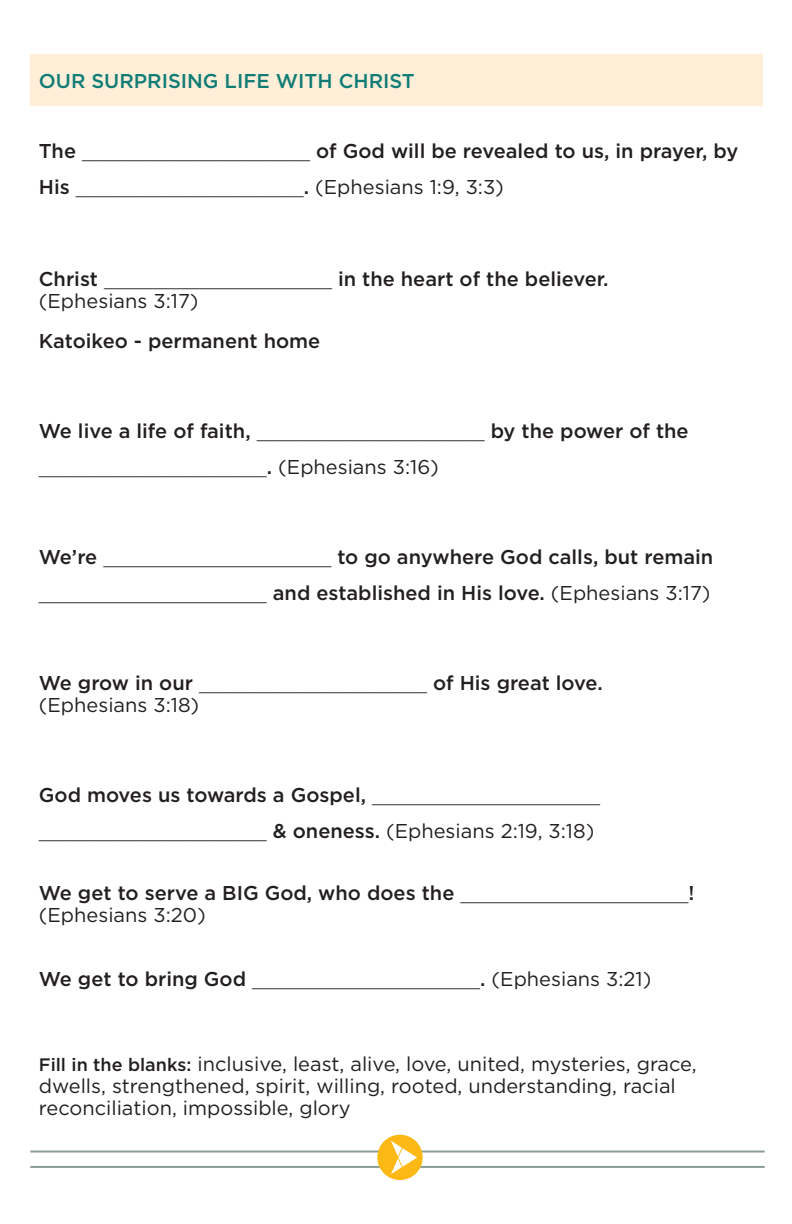
<style>
.page{position:relative;width:792px;height:1224px;background:#fff}
.page>*{position:absolute;margin:0;border:0;box-sizing:border-box;transform-origin:0 0}
.Body{font:500 20px/36px "Gotham";color:#231f20}
.Body-2{font:20px/22px "Gotham";color:#231f20}
.Body-3{font:300 20px "Gotham";color:#231f20}
.Body-4{font:500 20px "Gotham";color:#0f7c76}
.s1{font-weight:300}
.s2{font-weight:400}
.s3{font-weight:500}
.s4{font-weight:500;font-size:18px}
</style>
<div class="page">
<hr style="left:30px;top:1151px;width:735px;height:2px;background:#8b9c94">
<hr style="left:30px;top:1166px;width:735px;height:2px;background:#8b9c94">
<div style="left:377px;top:1135px;width:46px;height:45px;background:#fcb814;border-radius:50%"></div>
<svg style="left:391px;top:1141px;width:26px;height:33px"></svg>
<div style="left:30px;top:54px;width:733px;height:52px;background:#ffeed8"></div>
<p class="Body-4" style="left:39px;top:68px;width:378px">OUR SURPRISING LIFE WITH CHRIST</p>
<p class="Body" style="left:39px;top:132px;width:701px">The <span class="s1">___________________</span> of God will be revealed to us, in prayer, by<br>His <span class="s1">___________________</span>. <span class="s2">(Ephesians 1:9, 3:3)</span></p>
<p class="Body" style="left:39px;top:260px;width:571px">Christ <span class="s1">___________________</span> in the heart of the believer.</p>
<p class="Body-2" style="left:39px;top:289px;width:161px">(Ephesians 3:17)</p>
<p class="Body" style="left:39px;top:322px;width:283px">Katoikeo - permanent home</p>
<p class="Body" style="left:39px;top:412px;width:651px">We live a life of faith, <span class="s1">___________________</span> by the power of the</p>
<p class="Body-3" style="left:39px;top:454px;width:402px">___________________<span class="s3">.</span> <span class="s2">(Ephesians 3:16)</span></p>
<p class="Body" style="left:39px;top:538px;width:676px">We’re <span class="s1">___________________</span> to go anywhere God calls, but remain <span class="s1">___________________</span> and established in His love. <span class="s2">(Ephesians 3:17)</span></p>
<p class="Body" style="left:39px;top:664px;width:565px">We grow in our <span class="s1">___________________</span> of His great love.</p>
<p class="Body-2" style="left:39px;top:693px;width:162px">(Ephesians 3:18)</p>
<p class="Body" style="left:39px;top:776px;width:563px">God moves us towards a Gospel, <span class="s1">___________________</span></p>
<p class="Body-2" style="left:39px;top:819px;width:557px"><span class="s1">___________________</span> <span class="s3">&amp; oneness.</span> (Ephesians 2:19, 3:18)</p>
<p class="Body" style="left:39px;top:874px;width:657px">We get to serve a BIG God, who does the <span class="s1">___________________</span>!</p>
<p class="Body-2" style="left:39px;top:903px;width:168px">(Ephesians 3:20)</p>
<p class="Body-3" style="left:39px;top:966px;width:614px"><span class="s3">We get to bring God</span> ___________________<span class="s3">.</span> <span class="s2">(Ephesians 3:21)</span></p>
<p class="Body-2" style="left:39px;top:1053px;width:659px"><span class="s4">Fill in the blanks:</span> inclusive, least, alive, love, united, mysteries, grace, dwells, strengthened, spirit, willing, rooted, understanding, racial reconciliation, impossible, glory</p>
</div>
